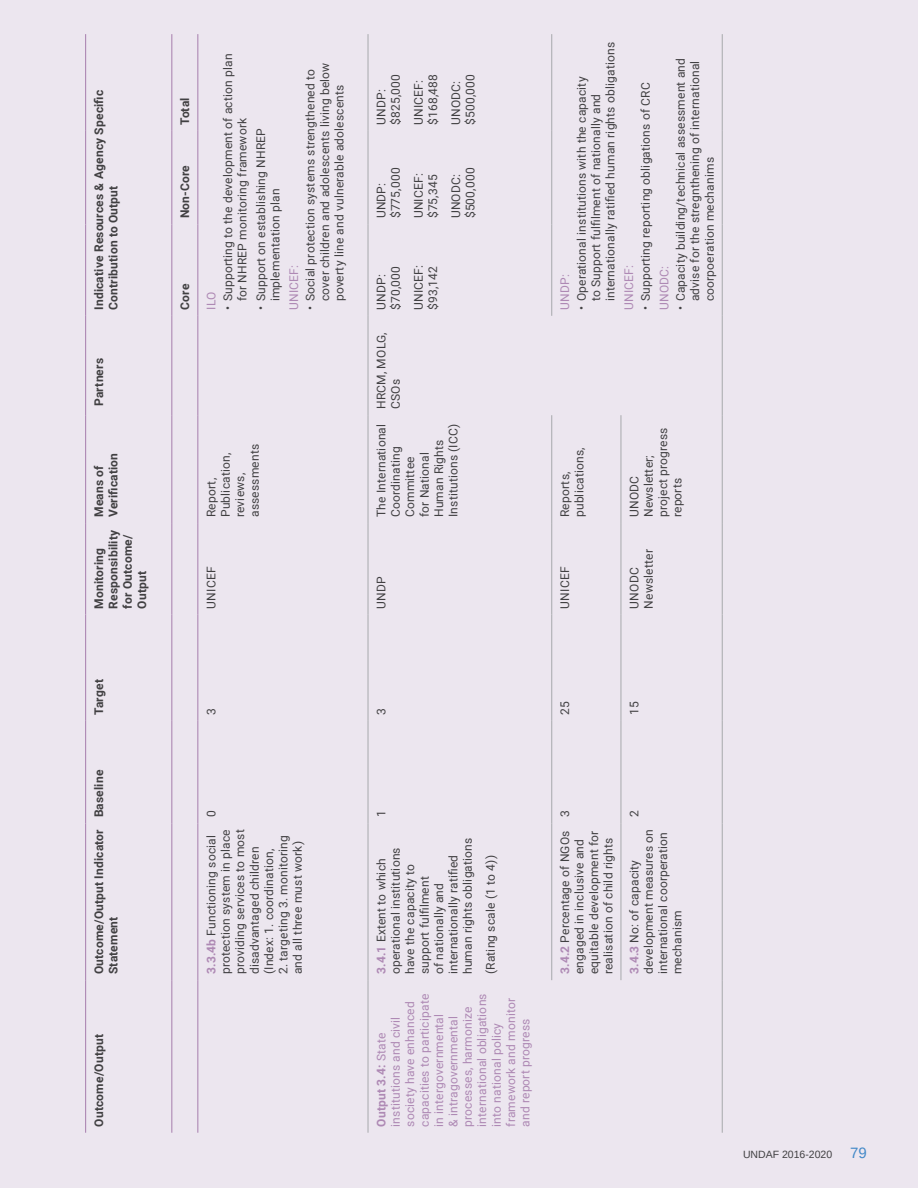
<style>
.page{position:relative;width:918px;height:1188px;background:#ece6ef}
.page>*{position:absolute;margin:0;border:0;box-sizing:border-box;transform-origin:0 0}
.t1{font:12px/14.4px "Roboto";letter-spacing:.015em;color:#414042}
.t2{font:12px/14.4px "Roboto";letter-spacing:.015em;color:#ae89b4}
.t3{font:700 12px/14.4px "Roboto";letter-spacing:.015em;color:#414042}
.t4{font:10.5px "Arimo";color:#414042}
.s1{font-weight:700;color:#ae89b4}
.s2{font-weight:700}
.s3{font-size:15px;color:#4389c8}
</style>
<div class="page">
<hr style="left:368px;top:980px;width:1px;height:153px;background:#a7a9ac">
<hr style="left:368px;top:823px;width:1px;height:157px;background:#a7a9ac">
<hr style="left:368px;top:721px;width:1px;height:102px;background:#a7a9ac">
<hr style="left:368px;top:615px;width:1px;height:106px;background:#a7a9ac">
<hr style="left:368px;top:523px;width:1px;height:92px;background:#a7a9ac">
<hr style="left:368px;top:415px;width:1px;height:108px;background:#a7a9ac">
<hr style="left:368px;top:316px;width:1px;height:99px;background:#a7a9ac">
<hr style="left:368px;top:224px;width:1px;height:92px;background:#a7a9ac">
<hr style="left:368px;top:131px;width:1px;height:93px;background:#a7a9ac">
<hr style="left:368px;top:34px;width:1px;height:97px;background:#a7a9ac">
<hr style="left:551px;top:823px;width:1px;height:157px;background:#a7a9ac">
<hr style="left:551px;top:721px;width:1px;height:102px;background:#a7a9ac">
<hr style="left:551px;top:615px;width:1px;height:106px;background:#a7a9ac">
<hr style="left:551px;top:523px;width:1px;height:92px;background:#a7a9ac">
<hr style="left:551px;top:415px;width:1px;height:108px;background:#a7a9ac">
<hr style="left:551px;top:224px;width:1px;height:92px;background:#a7a9ac">
<hr style="left:551px;top:131px;width:1px;height:93px;background:#a7a9ac">
<hr style="left:551px;top:34px;width:1px;height:97px;background:#a7a9ac">
<hr style="left:621px;top:823px;width:1px;height:157px;background:#a7a9ac">
<hr style="left:621px;top:721px;width:1px;height:102px;background:#a7a9ac">
<hr style="left:621px;top:615px;width:1px;height:106px;background:#a7a9ac">
<hr style="left:621px;top:523px;width:1px;height:92px;background:#a7a9ac">
<hr style="left:621px;top:415px;width:1px;height:108px;background:#a7a9ac">
<hr style="left:722px;top:980px;width:1px;height:153px;background:#a7a9ac">
<hr style="left:722px;top:823px;width:1px;height:157px;background:#a7a9ac">
<hr style="left:722px;top:721px;width:1px;height:102px;background:#a7a9ac">
<hr style="left:722px;top:615px;width:1px;height:106px;background:#a7a9ac">
<hr style="left:722px;top:523px;width:1px;height:92px;background:#a7a9ac">
<hr style="left:722px;top:415px;width:1px;height:108px;background:#a7a9ac">
<hr style="left:722px;top:316px;width:1px;height:99px;background:#a7a9ac">
<hr style="left:722px;top:224px;width:1px;height:92px;background:#a7a9ac">
<hr style="left:722px;top:131px;width:1px;height:93px;background:#a7a9ac">
<hr style="left:722px;top:34px;width:1px;height:97px;background:#a7a9ac">
<hr style="left:85px;top:980px;width:1px;height:153px;background:#ae89b4">
<hr style="left:85px;top:823px;width:1px;height:157px;background:#ae89b4">
<hr style="left:85px;top:721px;width:1px;height:102px;background:#ae89b4">
<hr style="left:85px;top:615px;width:1px;height:106px;background:#ae89b4">
<hr style="left:85px;top:523px;width:1px;height:92px;background:#ae89b4">
<hr style="left:85px;top:415px;width:1px;height:108px;background:#ae89b4">
<hr style="left:85px;top:316px;width:1px;height:99px;background:#ae89b4">
<hr style="left:85px;top:224px;width:1px;height:92px;background:#ae89b4">
<hr style="left:85px;top:131px;width:1px;height:93px;background:#ae89b4">
<hr style="left:85px;top:34px;width:1px;height:97px;background:#ae89b4">
<hr style="left:171px;top:980px;width:1px;height:153px;background:#ae89b4">
<hr style="left:171px;top:823px;width:1px;height:157px;background:#ae89b4">
<hr style="left:171px;top:721px;width:1px;height:102px;background:#ae89b4">
<hr style="left:171px;top:615px;width:1px;height:106px;background:#ae89b4">
<hr style="left:171px;top:523px;width:1px;height:92px;background:#ae89b4">
<hr style="left:171px;top:415px;width:1px;height:108px;background:#ae89b4">
<hr style="left:171px;top:316px;width:1px;height:99px;background:#ae89b4">
<hr style="left:171px;top:224px;width:1px;height:92px;background:#ae89b4">
<hr style="left:171px;top:131px;width:1px;height:93px;background:#ae89b4">
<hr style="left:171px;top:34px;width:1px;height:97px;background:#ae89b4">
<hr style="left:197px;top:980px;width:1px;height:153px;background:#ae89b4">
<hr style="left:197px;top:823px;width:1px;height:157px;background:#ae89b4">
<hr style="left:197px;top:721px;width:1px;height:102px;background:#ae89b4">
<hr style="left:197px;top:615px;width:1px;height:106px;background:#ae89b4">
<hr style="left:197px;top:523px;width:1px;height:92px;background:#ae89b4">
<hr style="left:197px;top:415px;width:1px;height:108px;background:#ae89b4">
<hr style="left:197px;top:316px;width:1px;height:99px;background:#ae89b4">
<hr style="left:197px;top:224px;width:1px;height:92px;background:#ae89b4">
<hr style="left:197px;top:131px;width:1px;height:93px;background:#ae89b4">
<hr style="left:197px;top:34px;width:1px;height:97px;background:#ae89b4">
<p class="t3" style="left:91px;top:310px;width:221px;rotate:-90deg">Indicative Resources &amp; Agency Specific<br>Contribution to Output</p>
<p class="t3" style="left:91px;top:406px;width:49px;rotate:-90deg">Partners</p>
<p class="t3" style="left:91px;top:517px;width:66px;rotate:-90deg">Means of<br>Verification</p>
<p class="t3" style="left:91px;top:609px;width:80px;rotate:-90deg">Monitoring<br>Responsibility for Outcome/<br>Output</p>
<p class="t3" style="left:91px;top:715px;width:37px;rotate:-90deg">Target</p>
<p class="t3" style="left:91px;top:817px;width:49px;rotate:-90deg">Baseline</p>
<p class="t3" style="left:91px;top:974px;width:146px;rotate:-90deg">Outcome/Output Indicator<br>Statement</p>
<p class="t3" style="left:91px;top:1127px;width:94px;rotate:-90deg">Outcome/Output</p>
<p class="t3" style="left:177px;top:125px;width:29px;rotate:-90deg">Total</p>
<p class="t3" style="left:177px;top:218px;width:55px;rotate:-90deg">Non-Core</p>
<p class="t3" style="left:177px;top:310px;width:27px;rotate:-90deg">Core</p>
<p class="t1" style="left:220px;top:301px;width:249px;text-indent:-9px;rotate:-90deg">• Supporting to the development of action plan for NHREP monitoring framework</p>
<p class="t1" style="left:303px;top:301px;width:240px;text-indent:-9px;rotate:-90deg">• Social protection systems strengthened to cover children and adolescents living below poverty line and vulnerable adolescents</p>
<p class="t1" style="left:253px;top:301px;width:175px;text-indent:-9px;rotate:-90deg">• Support on establishing NHREP implementation plan</p>
<p class="t2" style="left:286px;top:310px;width:46px;rotate:-90deg">UNICEF:</p>
<p class="t2" style="left:204px;top:310px;width:19px;rotate:-90deg">ILO</p>
<p class="t1" style="left:204px;top:517px;width:75px;rotate:-90deg">Report,<br>Publication, reviews, assessments</p>
<p class="t1" style="left:204px;top:609px;width:43px;rotate:-90deg">UNICEF</p>
<p class="t1" style="left:374px;top:125px;width:52px;rotate:-90deg">UNDP: $825,000</p>
<p class="t1" style="left:411px;top:125px;width:52px;rotate:-90deg">UNICEF: $168,488</p>
<p class="t1" style="left:448px;top:125px;width:52px;rotate:-90deg">UNODC: $500,000</p>
<p class="t1" style="left:374px;top:218px;width:52px;rotate:-90deg">UNDP: $775,000</p>
<p class="t1" style="left:411px;top:218px;width:46px;rotate:-90deg">UNICEF: $75,345</p>
<p class="t1" style="left:448px;top:218px;width:52px;rotate:-90deg">UNODC: $500,000</p>
<p class="t1" style="left:374px;top:310px;width:45px;rotate:-90deg">UNDP: $70,000</p>
<p class="t1" style="left:411px;top:310px;width:46px;rotate:-90deg">UNICEF: $93,142</p>
<p class="t1" style="left:374px;top:409px;width:78px;rotate:-90deg">HRCM, MOLG,<br>CSOs</p>
<p class="t1" style="left:374px;top:517px;width:95px;rotate:-90deg">The International<br>Coordinating<br>Committee<br>for National<br>Human Rights<br>Institutions (ICC)</p>
<p class="t1" style="left:374px;top:609px;width:34px;rotate:-90deg">UNDP</p>
<p class="t1" style="left:204px;top:715px;width:8px;rotate:-90deg">3</p>
<p class="t1" style="left:374px;top:715px;width:8px;rotate:-90deg">3</p>
<p class="t1" style="left:574px;top:301px;width:261px;text-indent:-9px;rotate:-90deg">• Operational institutions with the capacity<br>to Support fulfilment of nationally and internationally ratified human rights obligations</p>
<p class="t1" style="left:673px;top:301px;width:245px;text-indent:-9px;rotate:-90deg">• Capacity building/technical assessment and advise for the stregnthening of international coorpoeration mechanims</p>
<p class="t1" style="left:638px;top:310px;width:229px;rotate:-90deg">• Supporting reporting obligations of CRC</p>
<p class="t2" style="left:621px;top:310px;width:46px;rotate:-90deg">UNICEF:</p>
<p class="t2" style="left:656px;top:310px;width:46px;rotate:-90deg">UNODC:</p>
<p class="t2" style="left:557px;top:310px;width:37px;rotate:-90deg">UNDP:</p>
<p class="t1" style="left:557px;top:517px;width:71px;rotate:-90deg">Reports, publications,</p>
<p class="t1" style="left:557px;top:609px;width:43px;rotate:-90deg">UNICEF</p>
<p class="t1" style="left:557px;top:715px;width:15px;rotate:-90deg">25</p>
<p class="t1" style="left:627px;top:517px;width:91px;rotate:-90deg">UNODC<br>Newsletter; project progress reports</p>
<p class="t1" style="left:627px;top:609px;width:61px;rotate:-90deg">UNODC<br>Newsletter</p>
<p class="t1" style="left:627px;top:715px;width:15px;rotate:-90deg">15</p>
<p class="t1" style="left:204px;top:817px;width:8px;rotate:-90deg">0</p>
<p class="t1" style="left:204px;top:974px;width:146px;rotate:-90deg"><span class="s1">3.3.4b</span> Functioning social protection system in place providing services to most disadvantaged children (Index: 1. coordination,</p>
<p class="t1" style="left:276px;top:974px;width:140px;rotate:-90deg">2. targeting 3. monitoring and all three must work)</p>
<p class="t1" style="left:374px;top:817px;width:8px;rotate:-90deg">1</p>
<p class="t1" style="left:374px;top:974px;width:138px;rotate:-90deg"><span class="s1">3.4.1</span> Extent to which operational institutions have the capacity to support fulfilment<br>of nationally and internationally ratified human rights obligations</p>
<p class="t1" style="left:483px;top:974px;width:120px;rotate:-90deg">(Rating scale (1 to 4))</p>
<p class="t2" style="left:374px;top:1127px;width:135px;rotate:-90deg"><span class="s2">Output 3.4:</span> State institutions and civil society have enhanced capacities to participate in intergovernmental<br>&amp; intragovernmental processes, harmonize international obligations into national policy framework and monitor and report progress</p>
<p class="t1" style="left:557px;top:817px;width:8px;rotate:-90deg">3</p>
<p class="t1" style="left:557px;top:974px;width:145px;rotate:-90deg"><span class="s1">3.4.2</span> Percentage of NGOs engaged in inclusive and equitable development for realisation of child rights</p>
<p class="t1" style="left:627px;top:817px;width:8px;rotate:-90deg">2</p>
<p class="t1" style="left:627px;top:974px;width:146px;rotate:-90deg"><span class="s1">3.4.3</span> No: of capacity development measures on international coorperation mechanism</p>
<p class="t4" style="left:743px;top:1147px;width:125px">UN DAF 2016-2020 <span class="s3">79</span></p>
</div>
